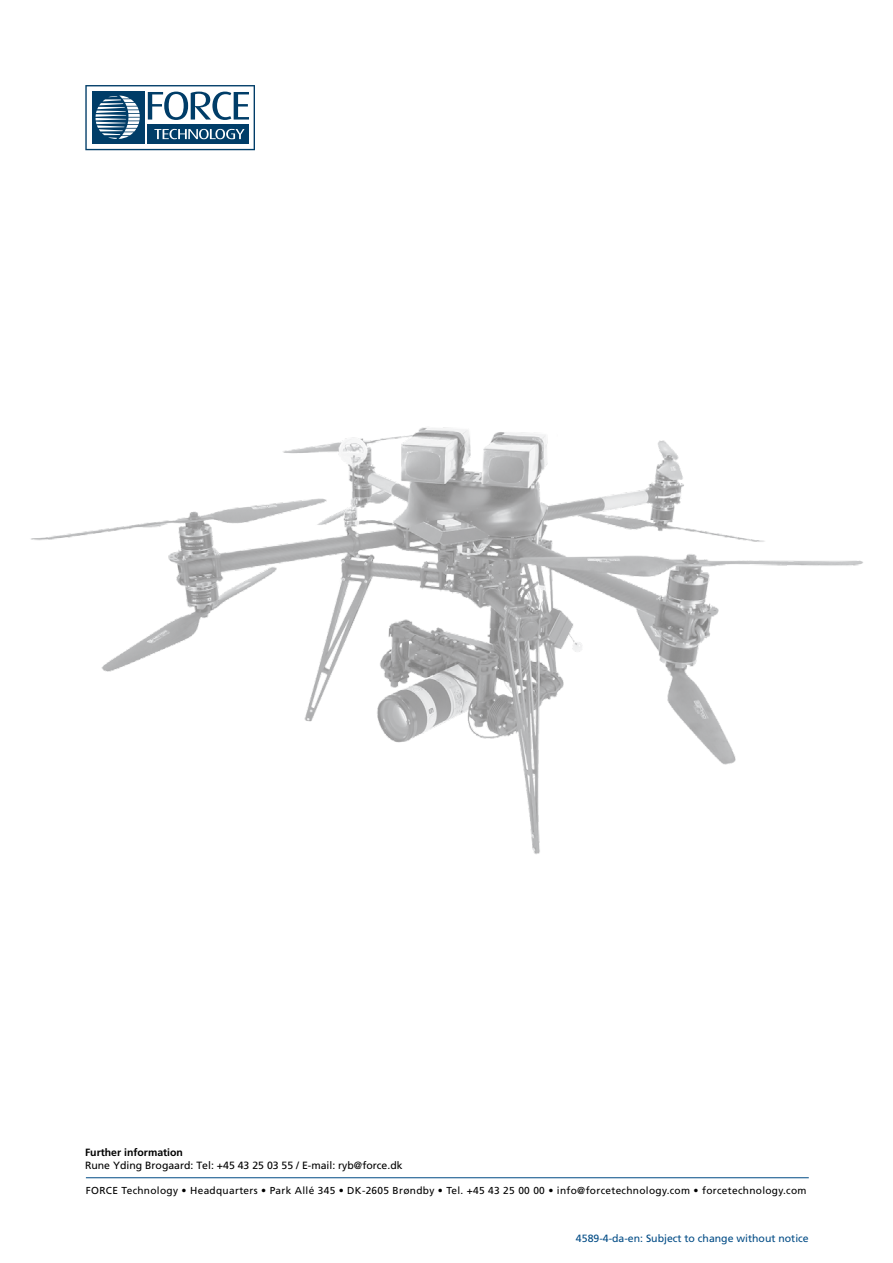
<style>
.page{position:relative;width:893px;height:1263px;background:#fff}
.page>*{position:absolute;margin:0;border:0;box-sizing:border-box;transform-origin:0 0}
.t1{font:10.5px "Frutiger LT Std";color:#000}
.t2{font:10.5px "Frutiger LT Std";color:#004b85}
.t3{font:700 10.5px "Frutiger LT Std";color:#000}
.t4{font:10.2px "Frutiger LT Std";letter-spacing:.03em;color:#000}
</style>
<div class="page">
<img style="left:31px;top:427px;width:832px;height:427px">
<svg style="left:85px;top:85px;width:170px;height:65px"></svg>
<hr style="left:86px;top:1177px;width:723px;height:1px;background:#004b85">
<p class="t3" style="left:85px;top:1146px;width:100px">Further information</p>
<p class="t1" style="left:85px;top:1159px;width:319px">Rune Yding Brogaard: Tel: +45 43 25 03 55 / E-mail: ryb@force.dk</p>
<p class="t4" style="left:86px;top:1184px;width:722px">FORCE Technology • Headquarters • Park Allé 345 • DK-2605 Brøndby • Tel. +45 43 25 00 00 • info@forcetechnology.com • forcetechnology.com</p>
<p class="t2" style="left:576px;top:1232px;width:234px">4589-4-da-en: Subject to change without notice</p>
</div>
